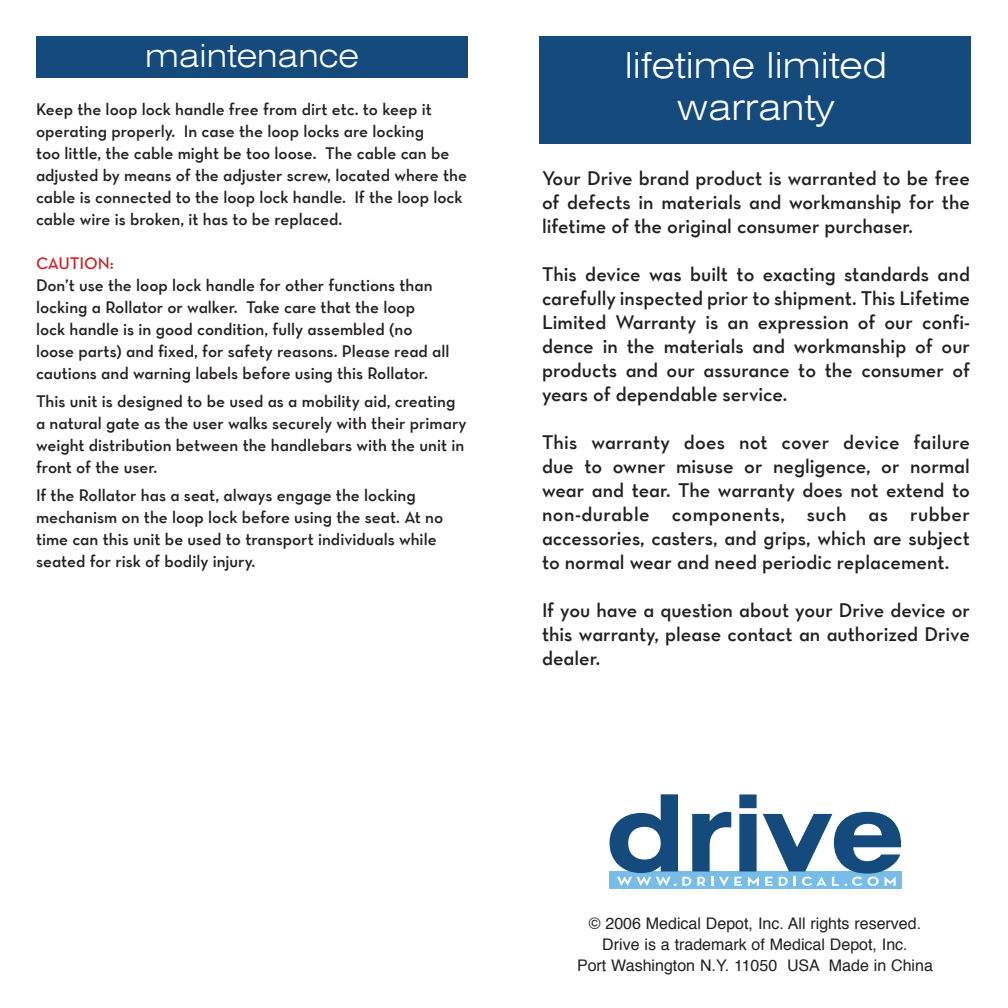
<style>
.page{position:relative;width:1008px;height:1008px;background:#fff}
.page>*{position:absolute;margin:0;border:0;box-sizing:border-box;transform-origin:0 0}
.t1{font:300 expanded 36px "Swiss 721 BT";color:#fff}
.t2{font:300 expanded 32px "Swiss 721 BT";color:#fff}
.Copy_of_Normal{font:20px/24px "Neutraface Text TT Demi Alt";color:#231f20;text-align:justify}
.Copy_of_Normal-2{font:17px/22px "Neutraface Text TT Demi Alt";color:#231f20}
.Copy_of_Normal-3{font:17px "Neutraface Text TT Demi Alt";color:#d1232a}
.t3{font:16px "Helvetica";color:#231f20}
</style>
<div class="page">
<div style="left:539px;top:36px;width:432px;height:108px;background:#144a7c"></div>
<div style="left:610px;top:871px;width:292px;height:18px;background:#78bde8"></div>
<svg style="left:610px;top:794px;width:291px;height:92px"></svg>
<div style="left:36px;top:36px;width:432px;height:42px;background:#144a7c"></div>
<p class="t2" style="left:145px;top:36px;width:215px">maintenance</p>
<p class="Copy_of_Normal-2" style="left:36px;top:98px;width:433px">Keep the loop lock handle free from dirt etc. to keep it operating properly. In case the loop locks are locking<br>too little, the cable might be too loose. The cable can be adjusted by means of the adjuster screw, located where the cable is connected to the loop lock handle. If the loop lock cable wire is broken, it has to be replaced.</p>
<p class="Copy_of_Normal-3" style="left:36px;top:253px;width:79px">CAUTION:</p>
<p class="Copy_of_Normal-2" style="left:36px;top:274px;width:415px">Don’t use the loop lock handle for other functions than locking a Rollator or walker. Take care that the loop<br>lock handle is in good condition, fully assembled (no loose parts) and fixed, for safety reasons. Please read all cautions and warning labels before using this Rollator.</p>
<p class="Copy_of_Normal-2" style="left:36px;top:390px;width:432px">This unit is designed to be used as a mobility aid, creating a natural gate as the user walks securely with their primary weight distribution between the handlebars with the unit in front of the user.</p>
<p class="Copy_of_Normal-2" style="left:36px;top:484px;width:409px">If the Rollator has a seat, always engage the locking mechanism on the loop lock before using the seat. At no time can this unit be used to transport individuals while seated for risk of bodily injury.</p>
<p class="t1" style="left:625px;top:44px;width:264px">lifetime limited</p>
<p class="t1" style="left:677px;top:86px;width:159px">warranty</p>
<p class="Copy_of_Normal" style="left:542px;top:166px;width:430px">Your Drive brand product is warranted to be free of defects in materials and workmanship for the lifetime of the original consumer purchaser.</p>
<p class="Copy_of_Normal" style="left:542px;top:262px;width:430px">This device was built to exacting standards and carefully inspected prior to shipment. This Lifetime Limited Warranty is an expression of our confi&shy;dence in the materials and workmanship of our products and our assurance to the consumer of years of dependable service.</p>
<p class="Copy_of_Normal" style="left:542px;top:430px;width:430px">This warranty does not cover device failure due to owner misuse or negligence, or normal wear and tear. The warranty does not extend to non-durable components, such as rubber accessories, casters, and grips, which are subject to normal wear and need periodic replacement.</p>
<p class="Copy_of_Normal" style="left:542px;top:598px;width:429px">If you have a question about your Drive device or this warranty, please contact an authorized Drive dealer.</p>
<p class="t3" style="left:589px;top:911px;width:334px">© 2006 Medical Depot, Inc. All rights reserved.</p>
<p class="t3" style="left:602px;top:932px;width:307px">Drive is a trademark of Medical Depot, Inc.</p>
<p class="t3" style="left:577px;top:953px;width:357px">Port Washington N.Y. 11050 USA Made in China</p>
</div>
